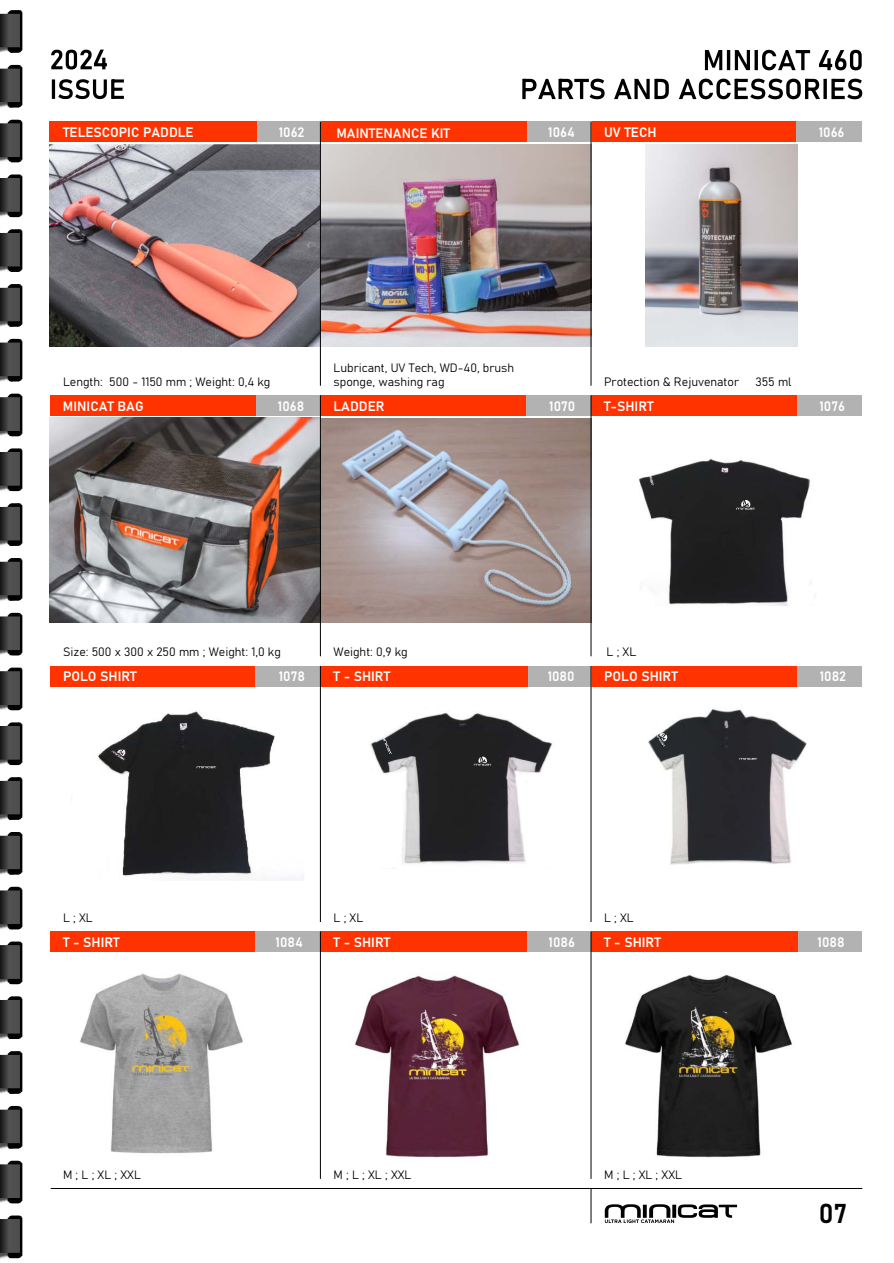
<style>
.page{position:relative;width:894px;height:1263px;background:#fff}
.page>*{position:absolute;margin:0;border:0;box-sizing:border-box;transform-origin:0 0}
.t1{font:600 27px "Bahnschrift";color:#000}
.t2{font:600 13.65px "Bahnschrift";color:#fff}
.t3{font:600 13.5px "Bahnschrift";color:#fff}
.t4{font:300 12px "Bahnschrift";color:#000}
</style>
<div class="page">
<div style="left:320px;top:396px;width:207px;height:20px;background:#f30"></div>
<div style="left:591px;top:122px;width:205px;height:20px;background:#f30"></div>
<div style="left:50px;top:396px;width:207px;height:20px;background:#f30"></div>
<hr style="left:51px;top:1188px;width:811px;height:1px;background:#000">
<div style="left:257px;top:396px;width:63px;height:20px;background:#b2b2b2"></div>
<svg style="left:605px;top:1204px;width:132px;height:19px"></svg>
<div style="left:796px;top:122px;width:65px;height:20px;background:#b2b2b2"></div>
<div style="left:527px;top:396px;width:64px;height:20px;background:#b2b2b2"></div>
<img style="left:0;top:10px;width:23px;height:43px">
<svg style="left:0;top:14px;width:20px;height:33px"></svg>
<img style="left:0;top:64px;width:23px;height:44px">
<svg style="left:0;top:68px;width:20px;height:34px"></svg>
<img style="left:0;top:119px;width:23px;height:44px">
<svg style="left:0;top:123px;width:20px;height:34px"></svg>
<img style="left:0;top:174px;width:23px;height:44px">
<svg style="left:0;top:178px;width:20px;height:34px"></svg>
<img style="left:0;top:229px;width:23px;height:43px">
<svg style="left:0;top:233px;width:20px;height:34px"></svg>
<img style="left:0;top:284px;width:23px;height:43px">
<svg style="left:0;top:288px;width:20px;height:33px"></svg>
<img style="left:0;top:338px;width:23px;height:44px">
<svg style="left:0;top:342px;width:20px;height:34px"></svg>
<img style="left:0;top:393px;width:23px;height:44px">
<svg style="left:0;top:397px;width:20px;height:34px"></svg>
<img style="left:0;top:448px;width:23px;height:44px">
<svg style="left:0;top:452px;width:20px;height:34px"></svg>
<img style="left:0;top:503px;width:23px;height:43px">
<svg style="left:0;top:507px;width:20px;height:34px"></svg>
<img style="left:0;top:558px;width:23px;height:43px">
<svg style="left:0;top:562px;width:20px;height:33px"></svg>
<img style="left:0;top:612px;width:23px;height:44px">
<svg style="left:0;top:616px;width:20px;height:34px"></svg>
<img style="left:0;top:667px;width:23px;height:44px">
<svg style="left:0;top:671px;width:20px;height:34px"></svg>
<img style="left:0;top:722px;width:23px;height:44px">
<svg style="left:0;top:726px;width:20px;height:34px"></svg>
<img style="left:0;top:777px;width:23px;height:43px">
<svg style="left:0;top:781px;width:20px;height:34px"></svg>
<img style="left:0;top:832px;width:23px;height:43px">
<svg style="left:0;top:836px;width:20px;height:33px"></svg>
<img style="left:0;top:886px;width:23px;height:44px">
<svg style="left:0;top:890px;width:20px;height:34px"></svg>
<img style="left:0;top:941px;width:23px;height:44px">
<svg style="left:0;top:945px;width:20px;height:34px"></svg>
<img style="left:0;top:996px;width:23px;height:44px">
<svg style="left:0;top:1000px;width:20px;height:34px"></svg>
<img style="left:0;top:1051px;width:23px;height:43px">
<svg style="left:0;top:1055px;width:20px;height:34px"></svg>
<img style="left:0;top:1105px;width:23px;height:44px">
<svg style="left:0;top:1109px;width:20px;height:34px"></svg>
<img style="left:0;top:1160px;width:23px;height:44px">
<svg style="left:0;top:1164px;width:20px;height:34px"></svg>
<img style="left:0;top:1215px;width:23px;height:44px">
<svg style="left:0;top:1219px;width:20px;height:34px"></svg>
<svg style="left:522px;top:79px;width:340px;height:20px"></svg>
<div style="left:50px;top:666px;width:205px;height:20px;background:#f30"></div>
<div style="left:591px;top:666px;width:206px;height:20px;background:#f30"></div>
<div style="left:255px;top:666px;width:65px;height:20px;background:#b2b2b2"></div>
<div style="left:320px;top:666px;width:208px;height:20px;background:#f30"></div>
<div style="left:797px;top:666px;width:65px;height:20px;background:#b2b2b2"></div>
<div style="left:528px;top:666px;width:64px;height:20px;background:#b2b2b2"></div>
<img style="left:97px;top:711px;width:207px;height:170px">
<svg style="left:197px;top:766px;width:19px;height:2px"></svg>
<img style="left:370px;top:712px;width:182px;height:157px">
<svg style="left:474px;top:757px;width:17px;height:9px"></svg>
<svg style="left:381px;top:733px;width:11px;height:21px"></svg>
<img style="left:648px;top:709px;width:159px;height:156px">
<svg style="left:739px;top:758px;width:18px;height:2px"></svg>
<svg style="left:654px;top:732px;width:14px;height:15px"></svg>
<div style="left:797px;top:932px;width:65px;height:20px;background:#b2b2b2"></div>
<div style="left:591px;top:932px;width:206px;height:20px;background:#f30"></div>
<div style="left:50px;top:932px;width:205px;height:20px;background:#f30"></div>
<div style="left:255px;top:932px;width:65px;height:20px;background:#b2b2b2"></div>
<div style="left:320px;top:932px;width:207px;height:20px;background:#f30"></div>
<div style="left:527px;top:932px;width:64px;height:20px;background:#b2b2b2"></div>
<img style="left:80px;top:973px;width:163px;height:181px">
<img style="left:355px;top:975px;width:164px;height:183px">
<img style="left:625px;top:974px;width:167px;height:184px">
<svg style="left:705px;top:50px;width:157px;height:20px"></svg>
<div style="left:321px;top:122px;width:206px;height:20px;background:#f30"></div>
<div style="left:257px;top:122px;width:64px;height:20px;background:#b2b2b2"></div>
<div style="left:50px;top:122px;width:207px;height:20px;background:#f30"></div>
<div style="left:527px;top:122px;width:64px;height:20px;background:#b2b2b2"></div>
<div style="left:591px;top:396px;width:206px;height:20px;background:#f30"></div>
<div style="left:797px;top:396px;width:65px;height:20px;background:#b2b2b2"></div>
<img style="left:639px;top:458px;width:177px;height:147px">
<svg style="left:736px;top:500px;width:19px;height:10px"></svg>
<img style="left:50px;top:418px;width:541px;height:204px">
<hr style="left:320px;top:666px;width:1px;height:256px;background:#000">
<hr style="left:591px;top:666px;width:1px;height:256px;background:#000">
<hr style="left:320px;top:932px;width:1px;height:247px;background:#000">
<hr style="left:591px;top:932px;width:1px;height:247px;background:#000">
<hr style="left:591px;top:1189px;width:1px;height:34px;background:#000">
<img style="left:50px;top:144px;width:541px;height:202px">
<img style="left:646px;top:144px;width:151px;height:202px">
<hr style="left:591px;top:122px;width:1px;height:264px;background:#000">
<hr style="left:320px;top:122px;width:1px;height:264px;background:#000">
<hr style="left:320px;top:395px;width:1px;height:261px;background:#000">
<hr style="left:591px;top:395px;width:1px;height:261px;background:#000">
<svg style="left:51px;top:50px;width:73px;height:49px"></svg>
<p class="t3" style="left:63px;top:126px;width:132px">TELESCOPIC PADDLE</p>
<p class="t3" style="left:279px;top:126px;width:27px">1062</p>
<p class="t3" style="left:336px;top:127px;width:115px">MAINTENANCE KIT</p>
<p class="t3" style="left:534px;top:127px;width:39px">42008</p>
<p class="t2" style="left:548px;top:126px;width:28px">1 64</p>
<p class="t3" style="left:539px;top:127px;width:33px">42011</p>
<p class="t3" style="left:604px;top:126px;width:54px">UV TECH</p>
<p class="t3" style="left:819px;top:126px;width:27px">1066</p>
<p class="t4" style="left:334px;top:362px;width:182px">Lubricant, UV Tech, WD-40, brush</p>
<p class="t4" style="left:63px;top:376px;width:209px">Length: 500 - 1150 mm ; Weight: 0,4 kg</p>
<p class="t4" style="left:334px;top:377px;width:112px">sponge, washing rag</p>
<p class="t4" style="left:604px;top:376px;width:137px">Protection &amp; Rejuvenator</p>
<p class="t4" style="left:755px;top:376px;width:38px">355 ml</p>
<p class="t3" style="left:63px;top:400px;width:82px">MINICAT BAG</p>
<p class="t3" style="left:278px;top:400px;width:28px">1068</p>
<p class="t3" style="left:334px;top:400px;width:53px">LADDER</p>
<p class="t3" style="left:549px;top:400px;width:28px">1070</p>
<p class="t3" style="left:604px;top:400px;width:51px">T-SHIRT</p>
<p class="t3" style="left:819px;top:400px;width:27px">1076</p>
<p class="t4" style="left:63px;top:647px;width:219px">Size: 500 x 300 x 250 mm ; Weight: 1,0 kg</p>
<p class="t4" style="left:334px;top:647px;width:76px">Weight: 0,9 kg</p>
<p class="t4" style="left:607px;top:647px;width:31px">L ; XL</p>
<p class="t3" style="left:63px;top:671px;width:75px">POLO SHIRT</p>
<p class="t3" style="left:279px;top:671px;width:28px">1078</p>
<p class="t3" style="left:548px;top:671px;width:28px">1080</p>
<p class="t3" style="left:334px;top:671px;width:58px">T - SHIRT</p>
<p class="t3" style="left:820px;top:671px;width:28px">1082</p>
<p class="t3" style="left:333px;top:671px;width:44px">FRAME</p>
<p class="t3" style="left:604px;top:671px;width:75px">POLO SHIRT</p>
<p class="t4" style="left:63px;top:912px;width:31px">L ; XL</p>
<p class="t4" style="left:604px;top:912px;width:31px">L ; XL</p>
<p class="t4" style="left:334px;top:912px;width:31px">L ; XL</p>
<p class="t3" style="left:276px;top:936px;width:29px">1084</p>
<p class="t3" style="left:549px;top:936px;width:28px">1086</p>
<p class="t2" style="left:818px;top:936px;width:29px">1088</p>
<p class="t3" style="left:63px;top:936px;width:58px">T - SHIRT</p>
<p class="t3" style="left:334px;top:936px;width:58px">T - SHIRT</p>
<p class="t3" style="left:604px;top:936px;width:58px">T - SHIRT</p>
<p class="t4" style="left:63px;top:1169px;width:79px">M ; L ; XL ; XXL</p>
<p class="t4" style="left:334px;top:1169px;width:79px">M ; L ; XL ; XXL</p>
<p class="t4" style="left:604px;top:1169px;width:79px">M ; L ; XL ; XXL</p>
<h1 class="t1" style="left:819px;top:1202px;width:30px">07</h1>
</div>
